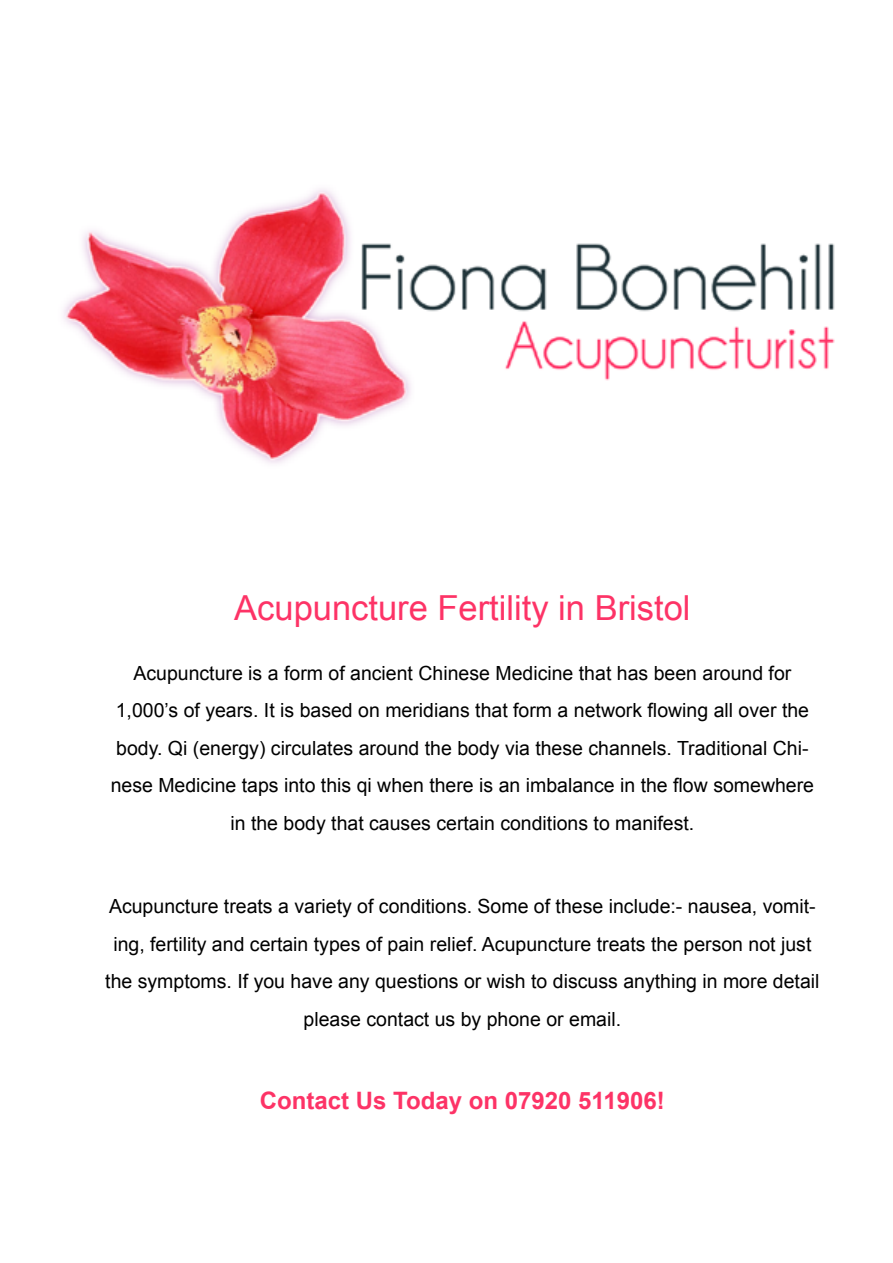
<style>
.page{position:relative;width:893px;height:1263px;background:#fff}
.page>*{position:absolute;margin:0;border:0;box-sizing:border-box;transform-origin:0 0}
.t1{font:34.5px "Arial";color:#fd3366}
.t2{font:700 24px "Arial";color:#fd3366}
.t3{font:19.5px/37.5px "Arial";color:#000101;text-align:center}
</style>
<div class="page">
<img style="left:63px;top:189px;width:772px;height:275px">
<h1 class="t1" style="left:234px;top:586px;width:458px">Acupuncture Fertility in Bristol</h1>
<p class="t3" style="left:111px;top:654px;width:705px">Acupuncture is a form of ancient Chinese Medicine that has been around for 1,000’s of years. It is based on meridians that form a network flowing all over the body. Qi (energy) circulates around the body via these channels. Traditional Chi&shy;nese Medicine taps into this qi when there is an imbalance in the flow somewhere in the body that causes certain conditions to manifest.</p>
<p class="t3" style="left:105px;top:888px;width:716px">Acupuncture treats a variety of conditions. Some of these include:- nausea, vomit&shy;ing, fertility and certain types of pain relief. Acupuncture treats the person not just the symptoms. If you have any questions or wish to discuss anything in more detail please contact us by phone or email.</p>
<p class="t2" style="left:260px;top:1085px;width:407px">Contact Us Today on 07920 511906!</p>
</div>
